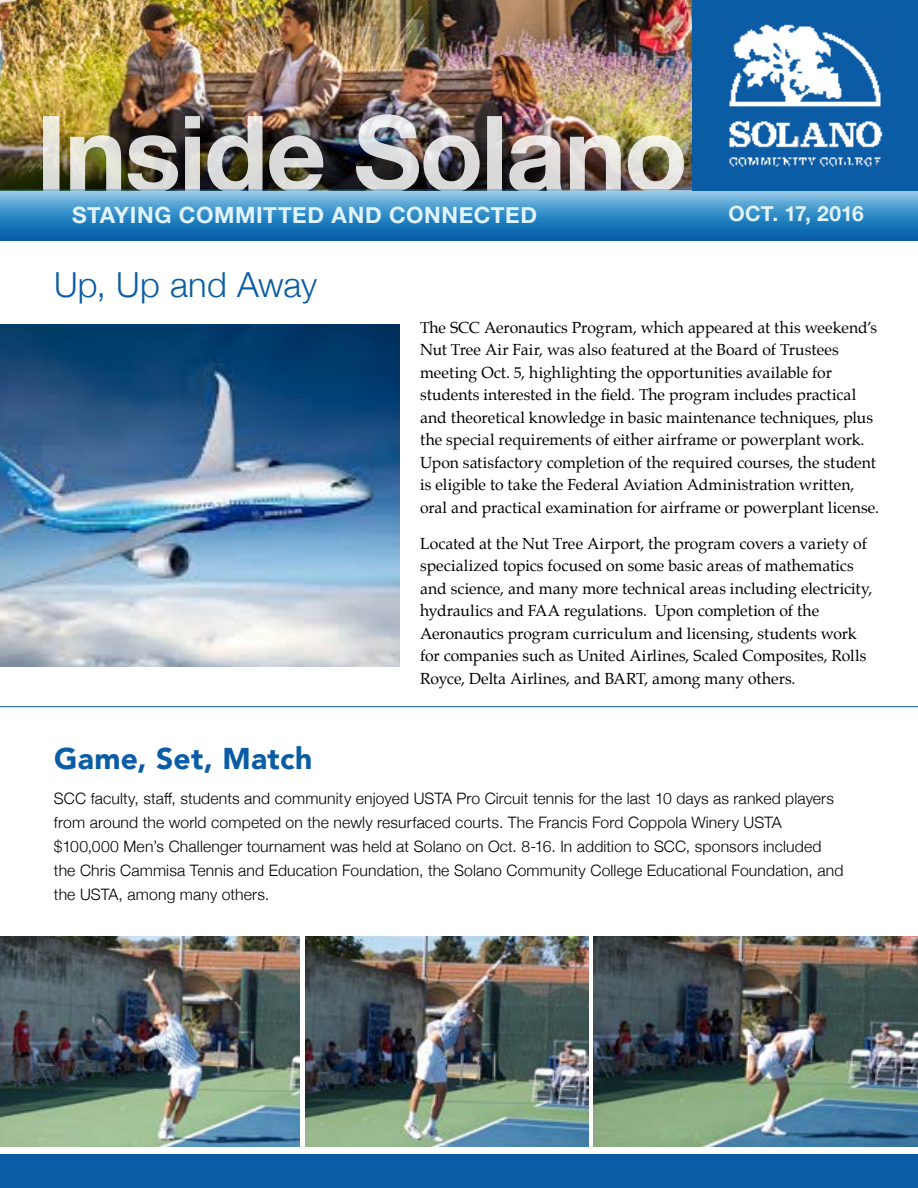
<style>
.page{position:relative;width:918px;height:1188px;background:#fff}
.page>*{position:absolute;margin:0;border:0;box-sizing:border-box;transform-origin:0 0}
.t1{font:300 34.5px "Helvetica Neue";letter-spacing:.005em;color:#0a5ca5}
.t2{font:900 30px "Avenir";letter-spacing:.01em;color:#0a5ca5}
.t3{font:700 22.5px "Helvetica Neue";letter-spacing:.025em;color:#e1f4fd}
.t4{font:700 21px "Helvetica Neue";color:#e1f4fd}
.t5{font:15.75px/22.5px "Palatino";color:#000}
.t6{font:300 15.75px/24px "Helvetica Neue";letter-spacing:.01em;color:#000}
</style>
<div class="page">
<div style="left:0;top:1154px;width:918px;height:34px;background:#0a5ca5"></div>
<img style="left:0;top:0;width:692px;height:138px">
<svg style="left:0;top:138px;width:692px;height:51px;background:#554f31"></svg>
<img style="left:43px;top:114px;width:641px;height:75px">
<svg style="left:0;top:189px;width:918px;height:51px;background:#3b8cc3"></svg>
<div style="left:692px;top:0;width:226px;height:190px;background:#0a5ca5"></div>
<img style="left:729px;top:24px;width:154px;height:143px">
<img style="left:594px;top:937px;width:324px;height:209px">
<img style="left:0;top:937px;width:300px;height:209px">
<img style="left:305px;top:937px;width:283px;height:209px">
<img style="left:0;top:324px;width:399px;height:342px">
<hr style="left:0;top:706px;width:918px;height:1px;background:#0a5ca5">
<h3 class="t3" style="left:72px;top:197px;width:467px">STAYING COMMITTED AND CONNECTED</h3>
<h3 class="t4" style="left:729px;top:198px;width:137px">OCT. 17, 2016</h3>
<h1 class="t1" style="left:54px;top:257px;width:264px">Up, Up and Away</h1>
<h2 class="t2" style="left:54px;top:733px;width:260px">Game, Set, Match</h2>
<p class="t5" style="left:420px;top:316px;width:461px">The SCC Aeronautics Program, which appeared at this weekend’s Nut Tree Air Fair, was also featured at the Board of Trustees meeting Oct. 5, highlighting the opportunities available for students interested in the field. The program includes practical and theoretical knowledge in basic maintenance techniques, plus the special requirements of either airframe or powerplant work.<br>Upon satisfactory completion of the required courses, the student is eligible to take the Federal Aviation Administration written, oral and practical examination for airframe or powerplant license.</p>
<p class="t5" style="left:420px;top:532px;width:454px">Located at the Nut Tree Airport, the program covers a variety of specialized topics focused on some basic areas of mathematics and science, and many more technical areas including electricity, hydraulics and FAA regulations. Upon completion of the Aeronautics program curriculum and licensing, students work for companies such as United Airlines, Scaled Composites, Rolls Royce, Delta Airlines, and BART, among many others.</p>
<p class="t6" style="left:54px;top:785px;width:791px">SCC faculty, staff, students and community enjoyed USTA Pro Circuit tennis for the last 10 days as ranked players from around the world competed on the newly resurfaced courts. The Francis Ford Coppola Winery USTA $100,000 Men’s Challenger tournament was held at Solano on Oct. 8-16. In addition to SCC, sponsors included the Chris Cammisa Tennis and Education Foundation, the Solano Community College Educational Foundation, and the USTA, among many others.</p>
</div>
